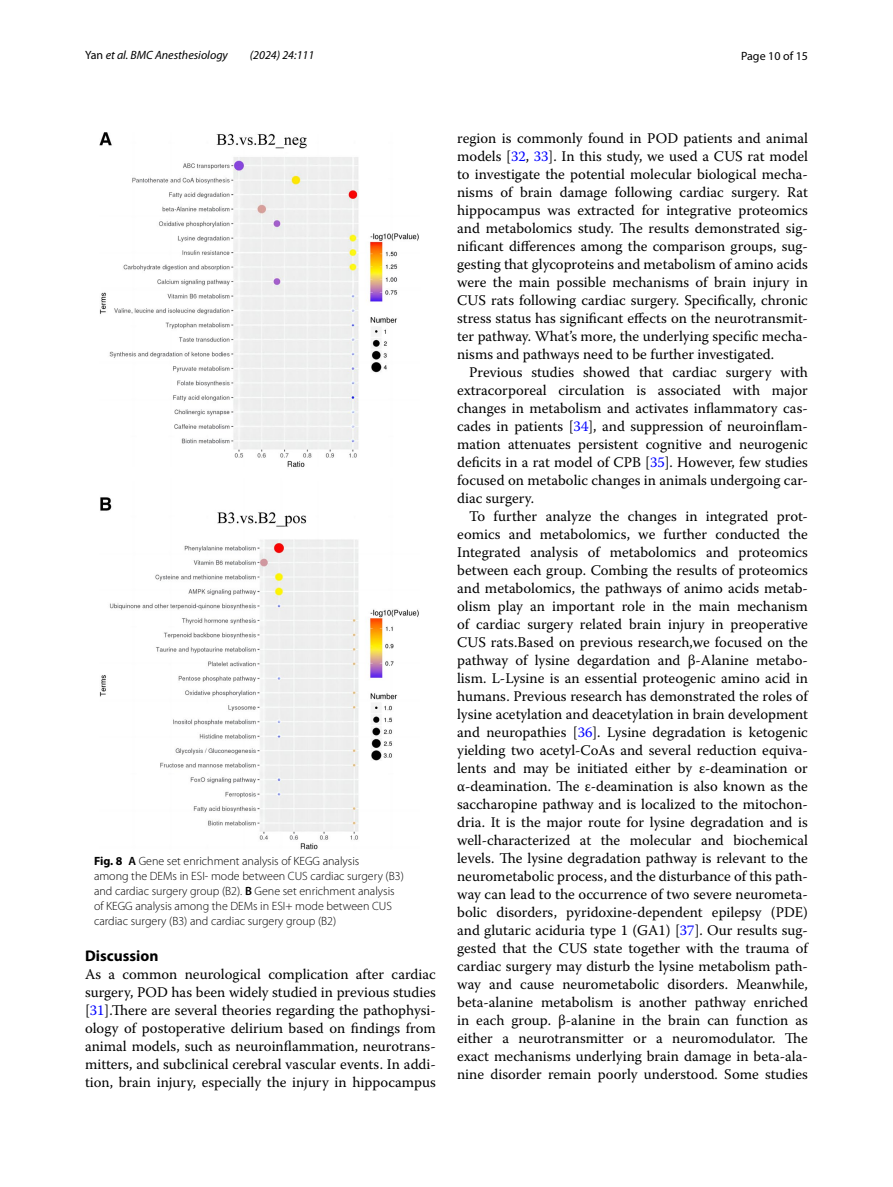
<style>
.page{position:relative;width:893px;height:1187px;background:#fff}
.page>*{position:absolute;margin:0;border:0;box-sizing:border-box;transform-origin:0 0}
.t1{font:700 15.45px "Myriad Pro";color:#000}
.t2{font:14.7px/18px "Warnock Pro";color:#000;text-align:justify}
.t3{font:300 12px/15px "Myriad Pro";color:#000}
.t4{font:italic 12px "Myriad Pro";color:#000}
.t5{font:12px "Myriad Pro";color:#000}
.s1{font-style:normal}
.s2{font-weight:700}
.s3{font-weight:600}
.s4{color:#00f}
</style>
<div class="page">
<img style="left:100px;top:133px;width:319px;height:716px">
<p class="t4" style="left:85px;top:48px;width:144px"><span class="s1">Yan</span> et al. BMC Anesthesiology</p>
<p class="t4" style="left:250px;top:48px;width:66px">(2024) 24:111</p>
<p class="t5" style="left:741px;top:48px;width:68px">Page 10 of 15</p>
<p class="t3" style="left:94px;top:853px;width:311px"><span class="s2">Fig. 8</span> <span class="s3">A</span> Gene set enrichment analysis of KEGG analysis<br>among the DEMs in ESI- mode between CUS cardiac surgery (B3) and cardiac surgery group (B2). <span class="s3">B</span> Gene set enrichment analysis of KEGG analysis among the DEMs in ESI+ mode between CUS cardiac surgery (B3) and cardiac surgery group (B2)</p>
<p class="t1" style="left:85px;top:945px;width:75px">Discussion</p>
<p class="t2" style="left:85px;top:964px;width:352px">As a common neurological complication after cardiac surgery, POD has been widely studied in previous studies [<span class="s4">31</span>].There are several theories regarding the pathophysi&shy;ology of postoperative delirium based on findings from animal models, such as neuroinflammation, neurotrans&shy;mitters, and subclinical cerebral vascular events. In addi&shy;tion, brain injury, especially the injury in hippocampus</p>
<p class="t2" style="left:457px;top:128px;width:352px">region is commonly found in POD patients and animal models [<span class="s4">32</span>, <span class="s4">33</span>]. In this study, we used a CUS rat model to investigate the potential molecular biological mecha&shy;nisms of brain damage following cardiac surgery. Rat hippocampus was extracted for integrative proteomics and metabolomics study. The results demonstrated sig&shy;nificant differences among the comparison groups, sug&shy;gesting that glycoproteins and metabolism of amino acids were the main possible mechanisms of brain injury in CUS rats following cardiac surgery. Specifically, chronic stress status has significant effects on the neurotransmit&shy;ter pathway. What’s more, the underlying specific mecha&shy;nisms and pathways need to be further investigated.</p>
<p class="t2" style="left:457px;top:362px;width:352px;text-indent:12px">Previous studies showed that cardiac surgery with extracorporeal circulation is associated with major changes in metabolism and activates inflammatory cas&shy;cades in patients [<span class="s4">34</span>], and suppression of neuroinflam&shy;mation attenuates persistent cognitive and neurogenic deficits in a rat model of CPB [<span class="s4">35</span>]. However, few studies focused on metabolic changes in animals undergoing car&shy;diac surgery.</p>
<p class="t2" style="left:457px;top:506px;width:352px;text-indent:12px">To further analyze the changes in integrated prot&shy;eomics and metabolomics, we further conducted the Integrated analysis of metabolomics and proteomics between each group. Combing the results of proteomics and metabolomics, the pathways of animo acids metab&shy;olism play an important role in the main mechanism of cardiac surgery related brain injury in preoperative CUS rats.Based on previous research,we focused on the pathway of lysine degardation and β-Alanine metabo&shy;lism. L-Lysine is an essential proteogenic amino acid in humans. Previous research has demonstrated the roles of lysine acetylation and deacetylation in brain development and neuropathies [<span class="s4">36</span>]. Lysine degradation is ketogenic yielding two acetyl-CoAs and several reduction equiva&shy;lents and may be initiated either by ε-deamination or α-deamination. The ε-deamination is also known as the saccharopine pathway and is localized to the mitochon&shy;dria. It is the major route for lysine degradation and is well-characterized at the molecular and biochemical levels. The lysine degradation pathway is relevant to the neurometabolic process, and the disturbance of this path&shy;way can lead to the occurrence of two severe neurometa&shy;bolic disorders, pyridoxine-dependent epilepsy (PDE) and glutaric aciduria type 1 (GA1) [<span class="s4">37</span>]. Our results sug&shy;gested that the CUS state together with the trauma of cardiac surgery may disturb the lysine metabolism path&shy;way and cause neurometabolic disorders. Meanwhile, beta-alanine metabolism is another pathway enriched in each group. β-alanine in the brain can function as either a neurotransmitter or a neuromodulator. The exact mechanisms underlying brain damage in beta-ala&shy;nine disorder remain poorly understood. Some studies</p>
</div>
